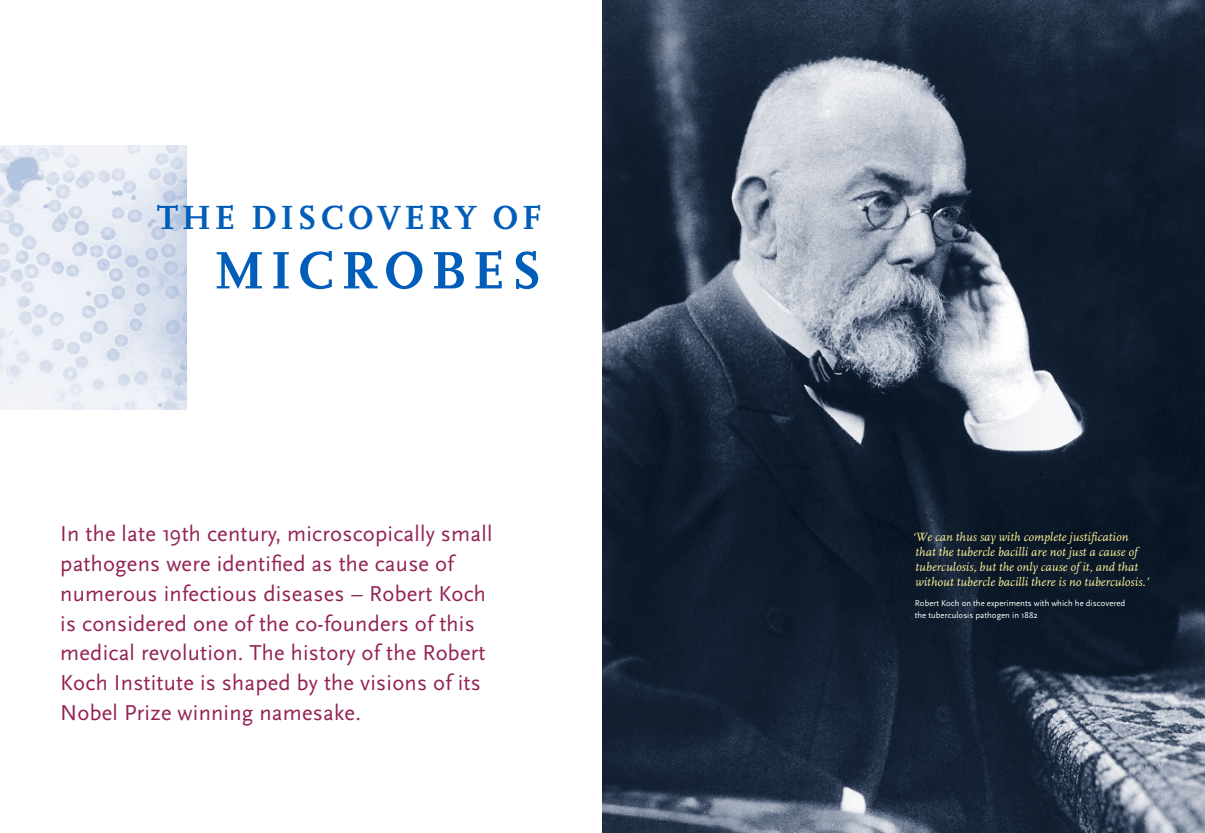
<style>
.page{position:relative;width:1205px;height:833px;background:#fff}
.page>*{position:absolute;margin:0;border:0;box-sizing:border-box;transform-origin:0 0}
.t1{font:700 55px "FF Scala OSX";letter-spacing:.12em;color:#005db9}
.t2{font:700 35px "FF Scala OSX";letter-spacing:.105em;color:#005db9}
.t3{font:22.5px/29.8px "Scala Sans";letter-spacing:.01em;color:#942255}
.t4{font:italic 12.5px/14.9px "FF Scala OSX";letter-spacing:.005em;color:#fff59b}
.t5{font:8.75px/11.9px "Scala Sans";letter-spacing:.005em;color:#fff}
</style>
<div class="page">
<img style="left:602px;top:0;width:603px;height:833px">
<img style="left:0;top:146px;width:187px;height:263px">
<h2 class="t2" style="left:157px;top:198px;width:386px">THE DISCOVERY OF</h2>
<h1 class="t1" style="left:215px;top:239px;width:329px">MICROBES</h1>
<p class="t3" style="left:60px;top:519px;width:434px">In the late 19th century, microscopically small pathogens were identified as the cause of numerous infectious diseases – Robert Koch is considered one of the co-founders of this medical revolution. The history of the Robert Koch Institute is shaped by the visions of its Nobel Prize winning namesake.</p>
<p class="t4" style="left:912px;top:530px;width:238px">‘ We can thus say with complete justification that the tubercle bacilli are not just a cause of tuberculosis, but the only cause of it, and that without tubercle bacilli there is no tuberculosis.’</p>
<p class="t5" style="left:915px;top:597px;width:212px">Robert Koch on the experiments with which he discovered the tuberculosis pathogen in 1882</p>
</div>
